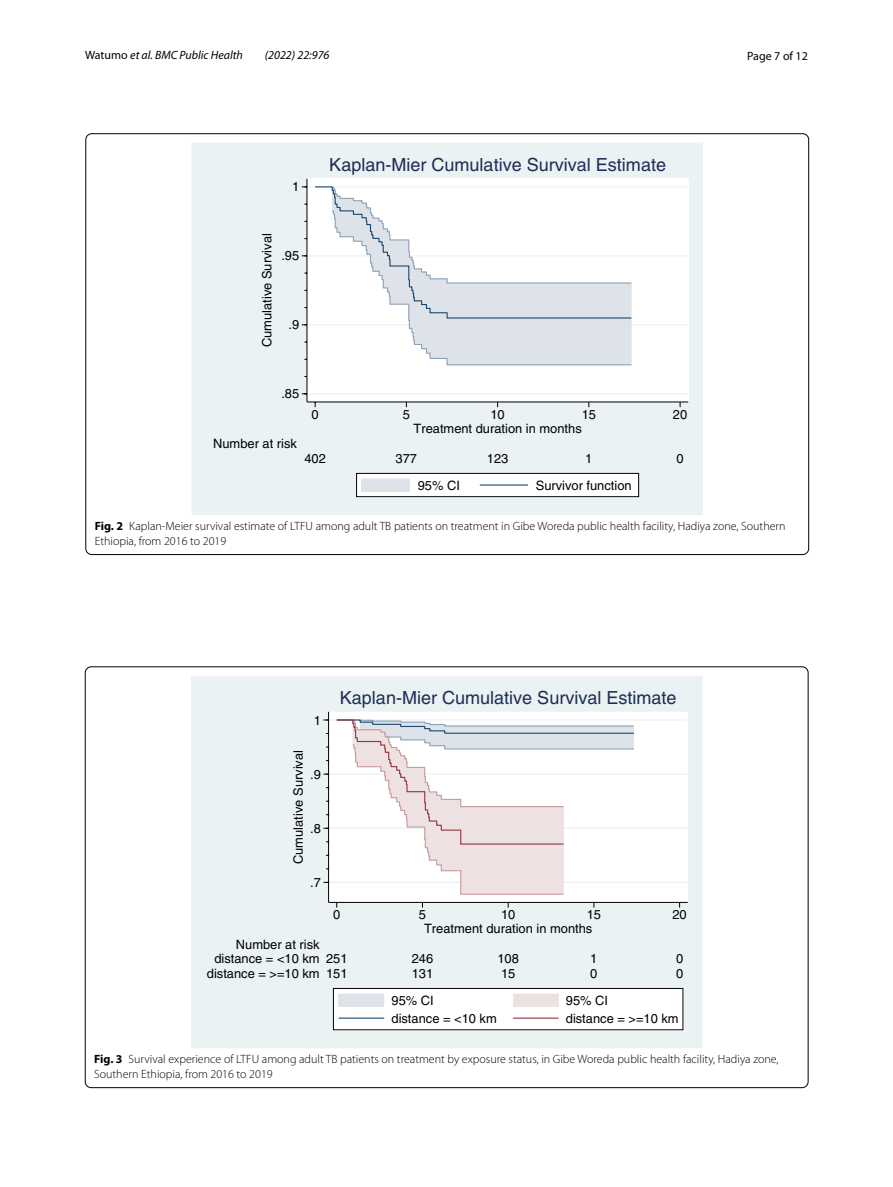
<style>
.page{position:relative;width:893px;height:1187px;background:#fff}
.page>*{position:absolute;margin:0;border:0;box-sizing:border-box;transform-origin:0 0}
.t1{font:18px "Helvetica";color:#1e2d53}
.t2{font:18px "Helvetica 2";color:#1e2d53}
.t3{font:12.9px "Helvetica 2";color:#000}
.t4{font:12.9px "Helvetica";color:#000}
.t5{font:300 12px/15px "Myriad Pro";color:#000}
.t6{font:italic 12px "Myriad Pro";color:#000}
.t7{font:12px "Myriad Pro";color:#000}
.s1{font-style:normal}
.s2{font-weight:700}
</style>
<div class="page">
<div style="left:192px;top:143px;width:510px;height:371px;background:#eaf2f3"></div>
<div style="left:307px;top:179px;width:381px;height:223px;background:#fff"></div>
<hr style="left:307px;top:393px;width:381px;height:1px;background:#eaf2f3">
<hr style="left:307px;top:324px;width:381px;height:1px;background:#eaf2f3">
<hr style="left:307px;top:255px;width:381px;height:1px;background:#eaf2f3">
<hr style="left:307px;top:186px;width:381px;height:1px;background:#eaf2f3">
<svg style="left:408px;top:319px;width:224px;height:47px;background:#dde3e9"></svg>
<svg style="left:315px;top:186px;width:317px;height:133px"></svg>
<hr style="left:307px;top:179px;width:1px;height:223px;background:#000">
<hr style="left:307px;top:401px;width:381px;height:1px;background:#000">
<div style="left:356px;top:473px;width:283px;height:24px;background:#fff"></div>
<div style="left:356px;top:473px;width:283px;height:24px;border:1px solid #000"></div>
<div style="left:362px;top:478px;width:48px;height:13px;background:#dde3e9"></div>
<div style="left:362px;top:478px;width:48px;height:13px;border:1px solid #dde3e9"></div>
<hr style="left:480px;top:484px;width:48px;height:1px;background:#1a476f">
<div style="left:192px;top:676px;width:510px;height:371px;background:#eaf2f3"></div>
<div style="left:329px;top:711px;width:359px;height:191px;background:#fff"></div>
<div style="left:329px;top:711px;width:359px;height:191px;border:1px solid #fff"></div>
<hr style="left:329px;top:881px;width:359px;height:1px;background:#eaf2f3">
<hr style="left:329px;top:827px;width:359px;height:1px;background:#eaf2f3">
<hr style="left:329px;top:773px;width:359px;height:1px;background:#eaf2f3">
<hr style="left:329px;top:719px;width:359px;height:1px;background:#eaf2f3">
<svg style="left:336px;top:719px;width:299px;height:176px"></svg>
<hr style="left:328px;top:711px;width:1px;height:191px;background:#000">
<hr style="left:329px;top:902px;width:359px;height:1px;background:#000">
<div style="left:333px;top:988px;width:350px;height:42px;background:#fff"></div>
<div style="left:333px;top:988px;width:350px;height:42px;border:1px solid #000"></div>
<div style="left:339px;top:993px;width:45px;height:13px;background:#dde3e9"></div>
<div style="left:339px;top:993px;width:45px;height:13px;border:1px solid #dde3e9"></div>
<div style="left:513px;top:993px;width:46px;height:13px;background:#eee1e2"></div>
<div style="left:513px;top:993px;width:46px;height:13px;border:1px solid #eee1e2"></div>
<hr style="left:339px;top:1017px;width:45px;height:1px;background:#1a476f">
<hr style="left:513px;top:1017px;width:46px;height:1px;background:#90353b">
<p class="t6" style="left:85px;top:48px;width:159px"><span class="s1">Watumo</span> et al. BMC Public Health</p>
<p class="t6" style="left:265px;top:48px;width:66px">(2022) 22:976</p>
<p class="t7" style="left:747px;top:48px;width:62px">Page 7 of 12</p>
<p class="t4" style="left:292px;top:179px;width:9px">1</p>
<p class="t4" style="left:260px;top:347px;width:115px;rotate:-90deg">Cumulative Survival</p>
<p class="t4" style="left:281px;top:248px;width:19px">.95</p>
<p class="t4" style="left:288px;top:317px;width:12px">.9</p>
<p class="t4" style="left:281px;top:386px;width:19px">.85</p>
<h1 class="t1" style="left:329px;top:154px;width:338px">Kaplan-Mier Cumulative Survival Estimate</h1>
<p class="t4" style="left:312px;top:406px;width:9px">0</p>
<p class="t4" style="left:403px;top:406px;width:9px">5</p>
<p class="t4" style="left:490px;top:406px;width:16px">10</p>
<p class="t4" style="left:582px;top:406px;width:16px">15</p>
<p class="t4" style="left:673px;top:406px;width:16px">20</p>
<p class="t4" style="left:413px;top:421px;width:170px">Treatment duration in months</p>
<p class="t4" style="left:304px;top:451px;width:23px">402</p>
<p class="t4" style="left:396px;top:451px;width:23px">377</p>
<p class="t4" style="left:487px;top:451px;width:23px">123</p>
<p class="t4" style="left:585px;top:451px;width:9px">1</p>
<p class="t4" style="left:676px;top:451px;width:9px">0</p>
<p class="t4" style="left:213px;top:436px;width:85px">Number at risk</p>
<p class="t4" style="left:418px;top:477px;width:44px">95% CI</p>
<p class="t4" style="left:536px;top:477px;width:97px">Survivor function</p>
<p class="t5" style="left:95px;top:519px;width:692px"><span class="s2">Fig. 2</span> Kaplan-Meier survival estimate of LTFU among adult TB patients on treatment in Gibe Woreda public health facility, Hadiya zone, Southern<br>Ethiopia, from 2016 to 2019</p>
<p class="t3" style="left:314px;top:712px;width:9px">1</p>
<p class="t3" style="left:291px;top:864px;width:115px;rotate:-90deg">Cumulative Survival</p>
<p class="t3" style="left:310px;top:766px;width:12px">.9</p>
<p class="t3" style="left:310px;top:820px;width:12px">.8</p>
<p class="t3" style="left:310px;top:874px;width:12px">.7</p>
<h1 class="t2" style="left:340px;top:687px;width:338px">Kaplan-Mier Cumulative Survival Estimate</h1>
<p class="t3" style="left:333px;top:907px;width:9px">0</p>
<p class="t3" style="left:419px;top:907px;width:9px">5</p>
<p class="t3" style="left:501px;top:907px;width:16px">10</p>
<p class="t3" style="left:587px;top:907px;width:16px">15</p>
<p class="t3" style="left:672px;top:907px;width:16px">20</p>
<p class="t3" style="left:424px;top:921px;width:170px">Treatment duration in months</p>
<p class="t3" style="left:207px;top:965px;width:142px">distance = &gt;=10 km 151</p>
<p class="t3" style="left:412px;top:965px;width:23px">131</p>
<p class="t3" style="left:501px;top:965px;width:16px">15</p>
<p class="t3" style="left:590px;top:965px;width:9px">0</p>
<p class="t3" style="left:676px;top:965px;width:9px">0</p>
<p class="t3" style="left:236px;top:936px;width:85px">Number at risk</p>
<p class="t3" style="left:214px;top:951px;width:135px">distance = &lt;10 km 251</p>
<p class="t3" style="left:412px;top:951px;width:23px">246</p>
<p class="t3" style="left:497px;top:951px;width:23px">108</p>
<p class="t3" style="left:590px;top:951px;width:9px">1</p>
<p class="t3" style="left:676px;top:951px;width:9px">0</p>
<p class="t3" style="left:391px;top:992px;width:44px">95% CI</p>
<p class="t3" style="left:566px;top:992px;width:44px">95% CI</p>
<p class="t3" style="left:391px;top:1010px;width:107px">distance = &lt;10 km</p>
<p class="t3" style="left:566px;top:1010px;width:114px">distance = &gt;=10 km</p>
<p class="t5" style="left:94px;top:1051px;width:686px"><span class="s2">Fig. 3</span> Survival experience of LTFU among adult TB patients on treatment by exposure status, in Gibe Woreda public health facility, Hadiya zone,<br>Southern Ethiopia, from 2016 to 2019</p>
</div>
